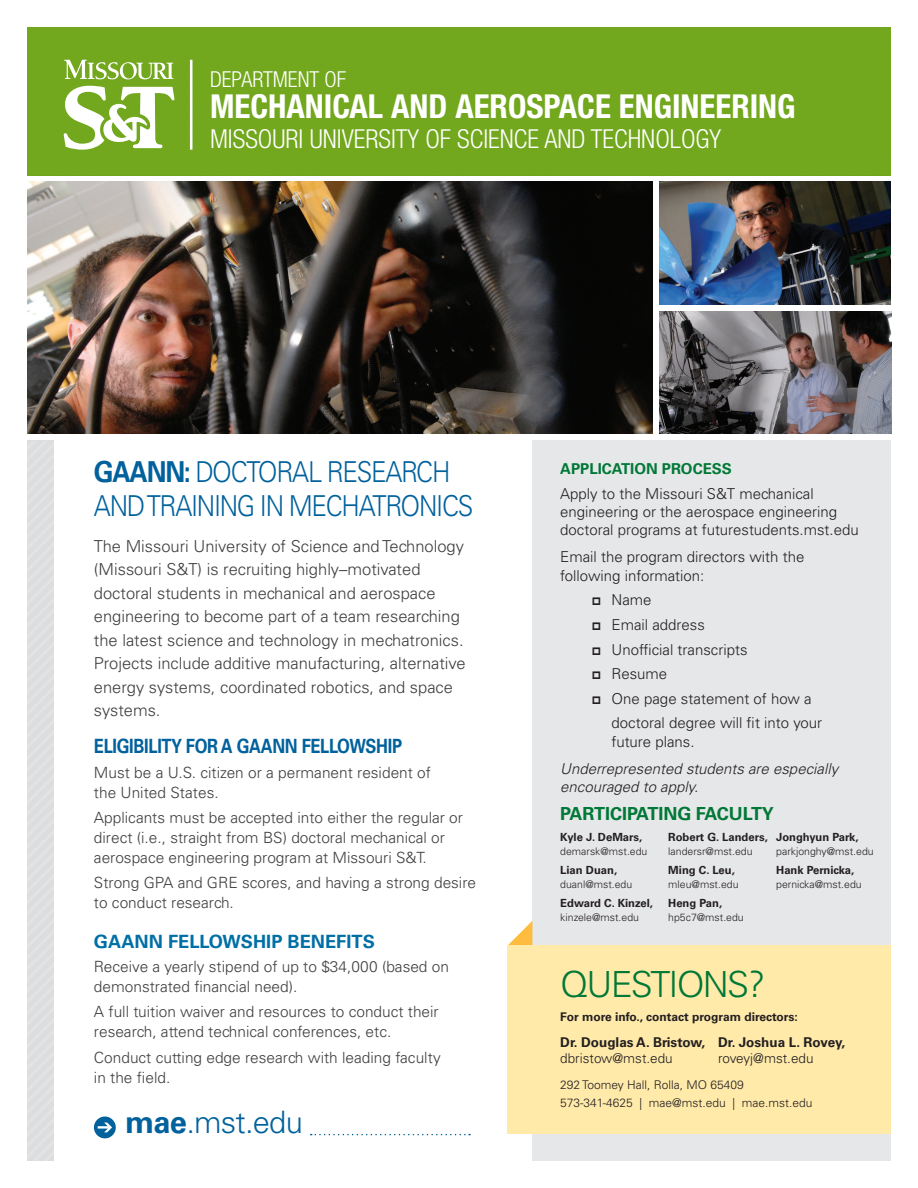
<style>
.page{position:relative;width:918px;height:1188px;background:#fff}
.page>*{position:absolute;margin:0;border:0;box-sizing:border-box;transform-origin:0 0}
.t1{font:300 36px "Univers LT Std";letter-spacing:-.05em;color:#007836}
.t2{font:700 condensed 33px "Helvetica Neue LT Std";color:#fff}
.t3{font:300 30.9px "Univers LT Std";letter-spacing:-.025em;color:#00619c}
.t4{font:300 28.8px/33.9px "Univers LT Std";letter-spacing:-.05em;color:#00619c;scale:.88 1}
.t5{font:300 condensed 26.1px "Helvetica Neue LT Std";color:#fff}
.t6{font:300 condensed 22.05px "Helvetica Neue LT Std";color:#fff}
.t7{font:700 19.65px "Univers LT Std";letter-spacing:-.02em;color:#00619c;scale:.84 1}
.t8{font:700 18.3px "Univers LT Std";color:#006fa6}
.t9{font:700 18px "Univers LT Std";color:#007836}
.t10{font:300 16.5px/23.5px "Univers LT Std";color:#3e3e3f}
.t11{font:300 15.45px/19.8px "Univers LT Std";color:#3e3e3f}
.t12{font:300 15px/18.3px "Univers LT Std";color:#231f20}
.t13{font:italic 300 15px/18.3px "Univers LT Std";color:#231f20}
.t14{font:700 15px "Univers LT Std";color:#007836}
.t15{font:700 13.5px "Univers LT Std";color:#231f20}
.t16{font:300 13.5px "Univers LT Std";color:#231f20}
.t17{font:300 12px "Univers LT Std";color:#231f20}
.t18{font:700 12px "Univers LT Std";color:#231f20}
.t19{font:700 11.25px "Univers LT Std";color:#231f20}
.t20{font:300 10.5px "Univers LT Std";color:#231f20}
.s1{font-weight:700}
</style>
<div class="page">
<div style="left:27px;top:27px;width:864px;height:148px;background:#73a81e"></div>
<hr style="left:190px;top:60px;width:2px;height:90px;background:#fff">
<div style="left:532px;top:441px;width:359px;height:720px;background:#e6e7e9"></div>
<svg style="left:508px;top:921px;width:24px;height:24px"></svg>
<div style="left:508px;top:945px;width:383px;height:189px;background:#ffeaaa"></div>
<div style="left:27px;top:441px;width:27px;height:720px;background:#dcdddf"></div>
<svg style="left:94px;top:1117px;width:22px;height:21px"></svg>
<img style="left:27px;top:182px;width:625px;height:252px">
<img style="left:659px;top:311px;width:232px;height:123px">
<img style="left:659px;top:182px;width:232px;height:122px">
<svg style="left:311px;top:1134px;width:159px;height:1px"></svg>
<p class="t6" style="left:210px;top:67px;width:138px">DEPARTMENT OF</p>
<p class="t2" style="left:210px;top:86px;width:587px">MECHANICAL AND AEROSPACE ENGINEERING</p>
<p class="t5" style="left:210px;top:124px;width:513px">MISSOURI UNIVERSITY OF SCIENCE AND TECHNOLOGY</p>
<p class="t4" style="left:94px;top:455px;width:433px"><span class="s1">GAANN:</span> DOCTORAL RESEARCH<br>AND TRAINING IN MECHATRONICS</p>
<p class="t10" style="left:94px;top:534px;width:373px">The Missouri University of Science and Technology (Missouri S&amp;T) is recruiting highly–motivated doctoral students in mechanical and aerospace engineering to become part of a team researching the latest science and technology in mechatronics.<br>Projects include additive manufacturing, alternative energy systems, coordinated robotics, and space systems.</p>
<p class="t7" style="left:94px;top:735px;width:368px">ELIGIBILITY FOR A GAANN FELLOWSHIP</p>
<p class="t11" style="left:94px;top:763px;width:339px">Must be a U.S. citizen or a permanent resident of the United States.</p>
<p class="t11" style="left:94px;top:808px;width:371px">Applicants must be accepted into either the regular or direct (i.e., straight from BS) doctoral mechanical or aerospace engineering program at Missouri S&amp;T.</p>
<p class="t11" style="left:94px;top:873px;width:384px">Strong GPA and GRE scores, and having a strong desire</p>
<p class="t11" style="left:94px;top:893px;width:141px">to conduct research.</p>
<p class="t8" style="left:94px;top:930px;width:282px">GAANN FELLOWSHIP BENEFITS</p>
<p class="t11" style="left:94px;top:957px;width:357px">Receive a yearly stipend of up to $34,000 (based on demonstrated financial need).</p>
<p class="t11" style="left:94px;top:1002px;width:346px">A full tuition waiver and resources to conduct their research, attend technical conferences, etc.</p>
<p class="t11" style="left:94px;top:1047px;width:348px">Conduct cutting edge research with leading faculty</p>
<p class="t11" style="left:94px;top:1067px;width:78px">in the field.</p>
<p class="t3" style="left:125px;top:1103px;width:179px"><span class="s1">mae</span>.mst.edu</p>
<p class="t14" style="left:560px;top:460px;width:173px">APPLICATION PROCESS</p>
<p class="t12" style="left:560px;top:484px;width:300px">Apply to the Missouri S&amp;T mechanical engineering or the aerospace engineering doctoral programs at futurestudents.mst.edu</p>
<p class="t12" style="left:560px;top:548px;width:246px">Email the program directors with the following information:</p>
<p class="t12" style="left:612px;top:591px;width:42px">Name</p>
<p class="t12" style="left:612px;top:616px;width:95px">Email address</p>
<p class="t12" style="left:612px;top:640px;width:137px">Unofficial transcripts</p>
<p class="t12" style="left:612px;top:665px;width:57px">Resume</p>
<p class="t12" style="left:612px;top:686px;width:212px;line-height:24.6px">One page statement of how a doctoral degree will fit into your</p>
<p class="t12" style="left:612px;top:732px;width:84px">future plans.</p>
<p class="t13" style="left:560px;top:759px;width:279px">Underrepresented students are especially encouraged to apply.</p>
<p class="t19" style="left:560px;top:831px;width:84px">Kyle J. DeMars,</p>
<p class="t20" style="left:560px;top:845px;width:89px">demarsk@mst.edu</p>
<p class="t19" style="left:560px;top:864px;width:58px">Lian Duan,</p>
<p class="t20" style="left:560px;top:878px;width:74px">duanl@mst.edu</p>
<p class="t19" style="left:560px;top:897px;width:94px">Edward C. Kinzel,</p>
<p class="t20" style="left:560px;top:911px;width:80px">kinzele@mst.edu</p>
<p class="t9" style="left:560px;top:804px;width:215px">PARTICIPATING FACULTY</p>
<p class="t19" style="left:668px;top:831px;width:101px">Robert G. Landers,</p>
<p class="t20" style="left:668px;top:845px;width:86px">landersr@mst.edu</p>
<p class="t19" style="left:668px;top:864px;width:68px">Ming C. Leu,</p>
<p class="t20" style="left:668px;top:878px;width:72px">mleu@mst.edu</p>
<p class="t19" style="left:668px;top:897px;width:55px">Heng Pan,</p>
<p class="t20" style="left:668px;top:911px;width:77px">hp5c7@mst.edu</p>
<p class="t19" style="left:776px;top:831px;width:84px">Jonghyun Park,</p>
<p class="t20" style="left:776px;top:845px;width:99px">parkjonghy@mst.edu</p>
<p class="t19" style="left:776px;top:864px;width:80px">Hank Pernicka,</p>
<p class="t20" style="left:776px;top:878px;width:87px">pernicka@mst.edu</p>
<p class="t1" style="left:560px;top:962px;width:207px">QUESTIONS?</p>
<p class="t18" style="left:560px;top:1010px;width:239px">For more info., contact program directors:</p>
<p class="t15" style="left:560px;top:1034px;width:147px">Dr. Douglas A. Bristow,</p>
<p class="t16" style="left:560px;top:1050px;width:114px">dbristow@mst.edu</p>
<p class="t15" style="left:718px;top:1034px;width:129px">Dr. Joshua L. Rovey,</p>
<p class="t16" style="left:718px;top:1050px;width:97px">roveyj@mst.edu</p>
<p class="t17" style="left:560px;top:1077px;width:185px">292 Toomey Hall, Rolla, MO 65409</p>
<p class="t17" style="left:560px;top:1095px;width:254px">573-341-4625 | mae@mst.edu | mae.mst.edu</p>
</div>
